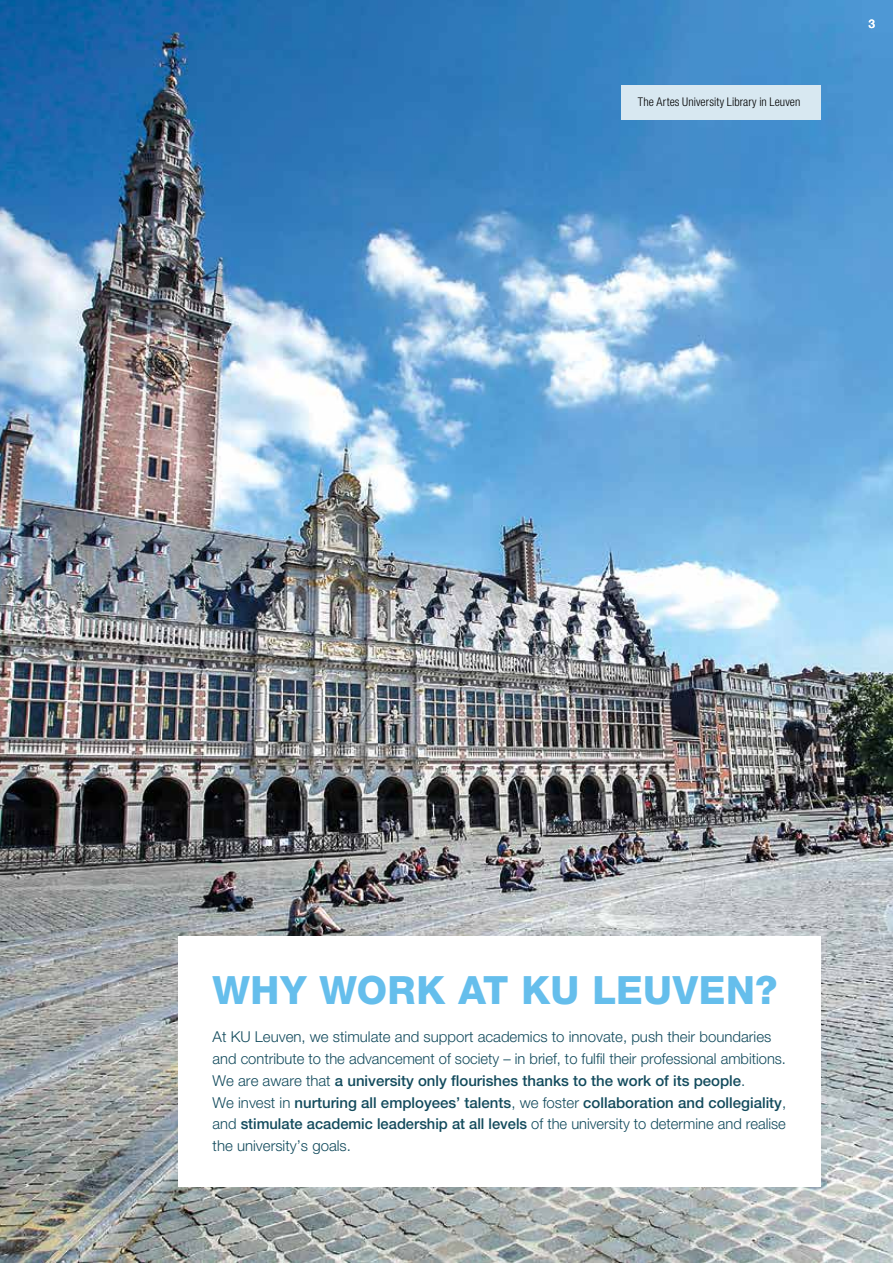
<style>
.page{position:relative;width:893px;height:1263px;background:#fff}
.page>*{position:absolute;margin:0;border:0;box-sizing:border-box;transform-origin:0 0}
.t1{font:800 39px "Helvetica Neue LT Std";letter-spacing:.01em;color:#65beec}
.t2{font:300 15px/21.8px "Helvetica Neue LT Std";color:#134b5d}
.t3{font:300 condensed 12px "Helvetica Neue LT Std";letter-spacing:.01em;color:#000}
.t4{font:500 12px "Helvetica Neue LT Std";color:#fff}
.s1{font-weight:500}
</style>
<div class="page">
<img style="left:0;top:0;width:893px;height:1263px">
<div style="left:621px;top:85px;width:200px;height:34px;background:#d8e8f1"></div>
<div style="left:179px;top:935px;width:642px;height:251px;background:#fff"></div>
<p class="t3" style="left:638px;top:94px;width:164px">The Artes University Library in Leuven</p>
<p class="t4" style="left:868px;top:17px;width:8px">3</p>
<h1 class="t1" style="left:213px;top:966px;width:566px">WHY WORK AT KU LEUVEN?</h1>
<p class="t2" style="left:213px;top:1026px;width:575px">At KU Leuven, we stimulate and support academics to innovate, push their boundaries and contribute to the advancement of society – in brief, to fulfil their professional ambitions.<br>We are aware that <span class="s1">a university only flourishes thanks to the work of its people</span>.<br>We invest in <span class="s1">nurturing all employees’ talents</span>, we foster <span class="s1">collaboration and collegiality</span>, and <span class="s1">stimulate academic leadership at all levels</span> of the university to determine and realise the university’s goals.</p>
</div>
